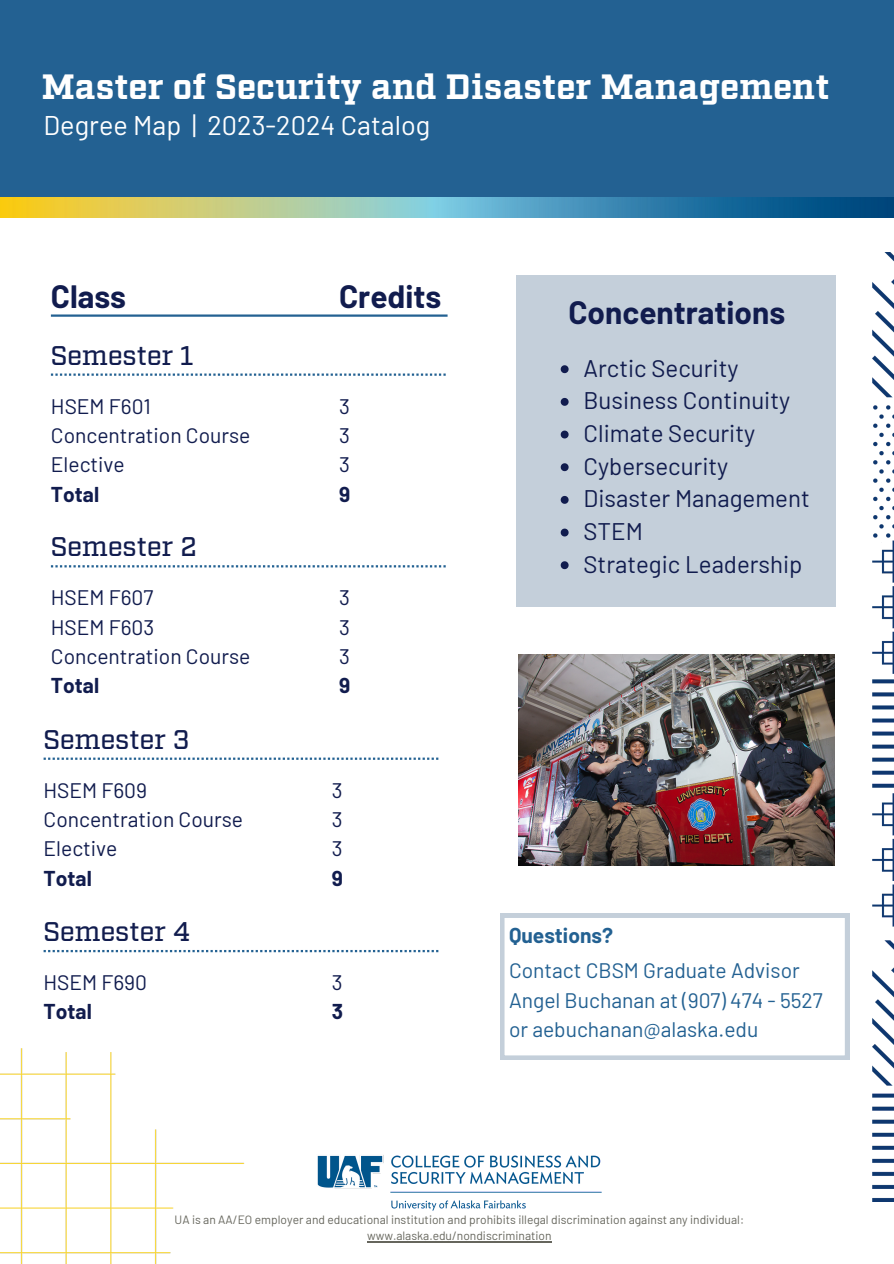
<style>
.page{position:relative;width:894px;height:1264px;background:#fff}
.page>*{position:absolute;margin:0;border:0;box-sizing:border-box;transform-origin:0 0}
.t1{font:700 35.1px "Factoria";color:#fff}
.t2{font:700 31.5px "Barlow";color:#111c4e}
.t3{font:500 27px "Factoria";color:#111c4e}
.t4{font:27px "Barlow";color:#fff}
.t5{font:24px "Barlow";color:#111c4e}
.t6{font:21px "Barlow";color:#111c4e}
.t7{font:21px/29.2px "Barlow";color:#236192}
.t8{font:700 21px "Barlow";color:#111c4e}
.t9{font:700 21px "Barlow";color:#236192}
.t10{font:12px/16px "Barlow";color:#66665d;text-align:center}
</style>
<div class="page">
<div style="left:0;top:0;width:893px;height:217px;background:#236192"></div>
<img style="left:0;top:197px;width:893px;height:21px">
<img style="left:872px;top:252px;width:21px;height:949px">
<svg style="left:500px;top:913px;width:349px;height:146px"></svg>
<img style="left:317px;top:1155px;width:285px;height:56px">
<div style="left:516px;top:275px;width:319px;height:332px;background:#c4cfda"></div>
<hr style="left:51px;top:314px;width:396px;height:3px;background:#236192">
<img style="left:518px;top:654px;width:316px;height:211px">
<svg style="left:51px;top:373px;width:394px;height:3px"></svg>
<svg style="left:51px;top:565px;width:394px;height:2px"></svg>
<svg style="left:44px;top:757px;width:394px;height:2px"></svg>
<img style="left:0;top:1048px;width:245px;height:215px">
<svg style="left:560px;top:365px;width:8px;height:8px"></svg>
<svg style="left:560px;top:398px;width:8px;height:8px"></svg>
<svg style="left:560px;top:430px;width:8px;height:8px"></svg>
<svg style="left:560px;top:463px;width:8px;height:8px"></svg>
<svg style="left:560px;top:496px;width:8px;height:8px"></svg>
<svg style="left:560px;top:528px;width:8px;height:8px"></svg>
<svg style="left:560px;top:561px;width:8px;height:8px"></svg>
<hr style="left:367px;top:1241px;width:184px;height:1px;background:#66665d">
<svg style="left:44px;top:950px;width:394px;height:2px"></svg>
<p class="t1" style="left:42px;top:62px;width:789px">Master of Security and Disaster Management</p>
<p class="t4" style="left:44px;top:108px;width:388px">Degree Map | 2023-2024 Catalog</p>
<p class="t2" style="left:51px;top:276px;width:77px">Class</p>
<p class="t2" style="left:339px;top:276px;width:104px">Credits</p>
<p class="t3" style="left:51px;top:336px;width:144px">Semester 1</p>
<p class="t6" style="left:51px;top:392px;width:101px">HSEM F601</p>
<p class="t6" style="left:51px;top:422px;width:201px">Concentration Course</p>
<p class="t6" style="left:51px;top:451px;width:75px">Elective</p>
<p class="t8" style="left:51px;top:480px;width:50px">Total</p>
<p class="t6" style="left:339px;top:392px;width:12px">3</p>
<p class="t6" style="left:339px;top:422px;width:12px">3</p>
<p class="t6" style="left:339px;top:451px;width:12px">3</p>
<p class="t8" style="left:339px;top:480px;width:13px">9</p>
<p class="t3" style="left:51px;top:528px;width:147px">Semester 2</p>
<p class="t6" style="left:51px;top:584px;width:104px">HSEM F607</p>
<p class="t6" style="left:51px;top:613px;width:105px">HSEM F603</p>
<p class="t6" style="left:51px;top:643px;width:201px">Concentration Course</p>
<p class="t8" style="left:51px;top:672px;width:50px">Total</p>
<p class="t3" style="left:44px;top:720px;width:147px">Semester 3</p>
<p class="t6" style="left:44px;top:776px;width:105px">HSEM F609</p>
<p class="t6" style="left:44px;top:806px;width:201px">Concentration Course</p>
<p class="t6" style="left:44px;top:835px;width:75px">Elective</p>
<p class="t8" style="left:44px;top:864px;width:50px">Total</p>
<p class="t3" style="left:44px;top:913px;width:148px">Semester 4</p>
<p class="t6" style="left:44px;top:969px;width:105px">HSEM F690</p>
<p class="t8" style="left:44px;top:998px;width:50px">Total</p>
<p class="t6" style="left:339px;top:584px;width:12px">3</p>
<p class="t6" style="left:339px;top:613px;width:12px">3</p>
<p class="t6" style="left:339px;top:643px;width:12px">3</p>
<p class="t8" style="left:339px;top:672px;width:13px">9</p>
<p class="t6" style="left:331px;top:776px;width:12px">3</p>
<p class="t6" style="left:331px;top:806px;width:12px">3</p>
<p class="t6" style="left:331px;top:835px;width:12px">3</p>
<p class="t8" style="left:331px;top:864px;width:13px">9</p>
<p class="t6" style="left:331px;top:969px;width:12px">3</p>
<p class="t8" style="left:331px;top:998px;width:13px">3</p>
<p class="t2" style="left:568px;top:293px;width:218px">Concentrations</p>
<p class="t5" style="left:583px;top:352px;width:156px">Arctic Security</p>
<p class="t5" style="left:583px;top:385px;width:208px">Business Continuity</p>
<p class="t5" style="left:583px;top:418px;width:173px">Climate Security</p>
<p class="t5" style="left:583px;top:450px;width:146px">Cybersecurity</p>
<p class="t5" style="left:583px;top:483px;width:228px">Disaster Management</p>
<p class="t5" style="left:583px;top:516px;width:61px">STEM</p>
<p class="t5" style="left:583px;top:548px;width:220px">Strategic Leadership</p>
<p class="t9" style="left:509px;top:922px;width:105px">Questions?</p>
<p class="t7" style="left:509px;top:955px;width:315px">Contact CBSM Graduate Advisor<br>Angel Buchanan at (907) 474 - 5527 or aebuchanan@alaska.edu</p>
<p class="t10" style="left:174px;top:1211px;width:571px">UA is an AA/EO employer and educational institution and prohibits illegal discrimination against any individual: www.alaska.edu/nondiscrimination</p>
</div>
